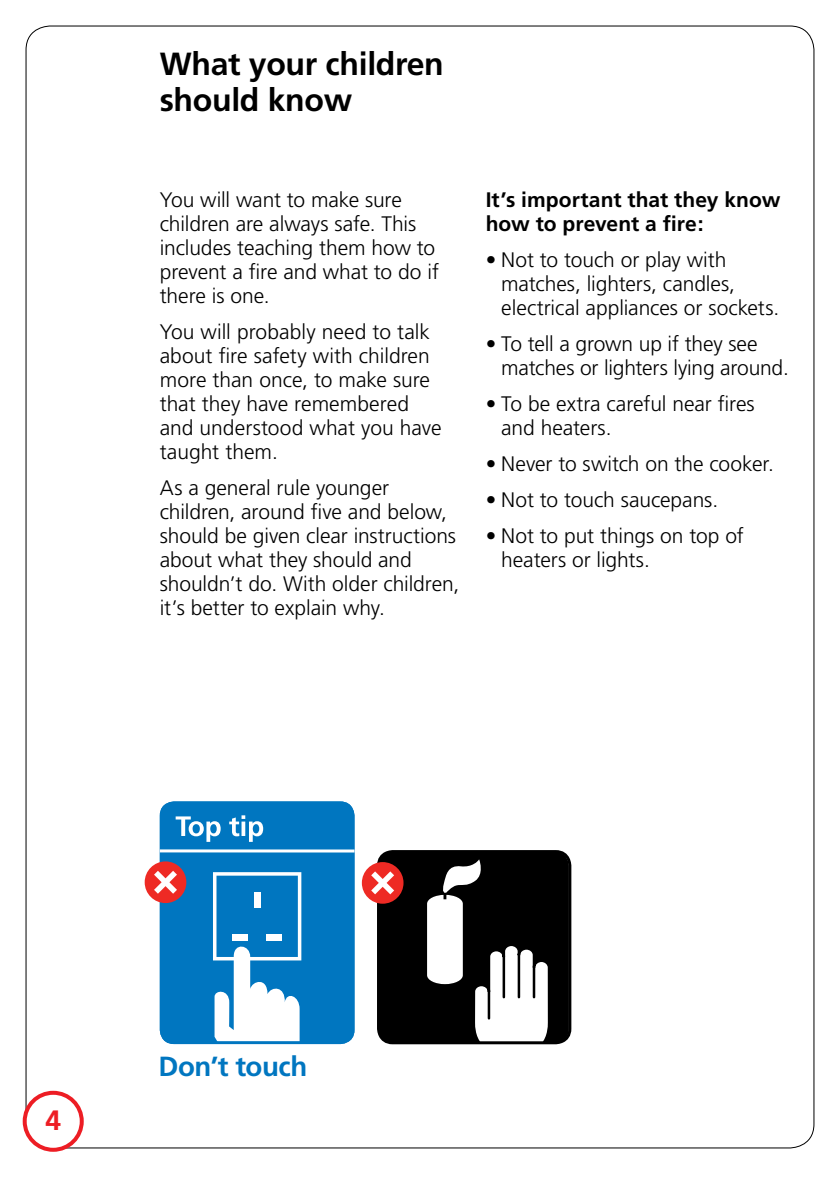
<style>
.page{position:relative;width:840px;height:1191px;background:#fff}
.page>*{position:absolute;margin:0;border:0;box-sizing:border-box;transform-origin:0 0}
.t1{font:700 32px/36px "Frutiger";letter-spacing:-.01em;color:#000}
.t2{font:700 28px "Frutiger";color:#ed1d24}
.t3{font:700 27.6px "Frutiger";letter-spacing:-.02em;color:#0076c0}
.t4{font:300 21px/24px "Frutiger";letter-spacing:-.005em;color:#000}
.t5{font:700 21px/24px "Frutiger";color:#000}
</style>
<div class="page">
<svg style="left:160px;top:801px;width:194px;height:243px;background:#268ac9"></svg>
<div style="left:145px;top:861px;width:41px;height:42px;background:#ee2a24;border-radius:50%"></div>
<svg style="left:154px;top:871px;width:23px;height:22px"></svg>
<hr style="left:160px;top:849px;width:194px;height:3px;background:#fff">
<div style="left:361px;top:862px;width:42px;height:41px;background:#ee2a24;border-radius:50%"></div>
<svg style="left:371px;top:850px;width:200px;height:194px"></svg>
<div style="left:23px;top:1090px;width:61px;height:61px;border:4px solid #ed1d24;border-radius:50%"></div>
<svg style="left:175px;top:816px;width:45px;height:26px"></svg>
<svg style="left:229px;top:815px;width:34px;height:27px"></svg>
<h1 class="t1" style="left:160px;top:46px;width:285px">What your children should know</h1>
<p class="t4" style="left:160px;top:188px;width:281px">You will want to make sure children are always safe. This includes teaching them how to prevent a fire and what to do if there is one.</p>
<p class="t4" style="left:160px;top:320px;width:283px">You will probably need to talk about fire safety with children more than once, to make sure that they have remembered and understood what you have taught them.</p>
<p class="t4" style="left:160px;top:476px;width:301px">As a general rule younger children, around five and below, should be given clear instructions about what they should and shouldn’t do. With older children, it’s better to explain why.</p>
<h2 class="t5" style="left:485px;top:188px;width:296px">It’s important that they know how to prevent a fire:</h2>
<p class="t4" style="left:501px;top:248px;width:279px;text-indent:-16px">• Not to touch or play with matches, lighters, candles, electrical appliances or sockets.</p>
<p class="t4" style="left:501px;top:332px;width:289px;text-indent:-16px">• To tell a grown up if they see matches or lighters lying around.</p>
<p class="t4" style="left:501px;top:392px;width:255px;text-indent:-16px">• To be extra careful near fires and heaters.</p>
<p class="t4" style="left:485px;top:452px;width:289px">• Never to switch on the cooker.</p>
<p class="t4" style="left:485px;top:488px;width:234px">• Not to touch saucepans.</p>
<p class="t4" style="left:501px;top:524px;width:244px;text-indent:-16px">• Not to put things on top of heaters or lights.</p>
<h2 class="t2" style="left:45px;top:1103px;width:17px">4</h2>
<p class="t3" style="left:158px;top:1050px;width:150px">Don’t touch</p>
</div>
